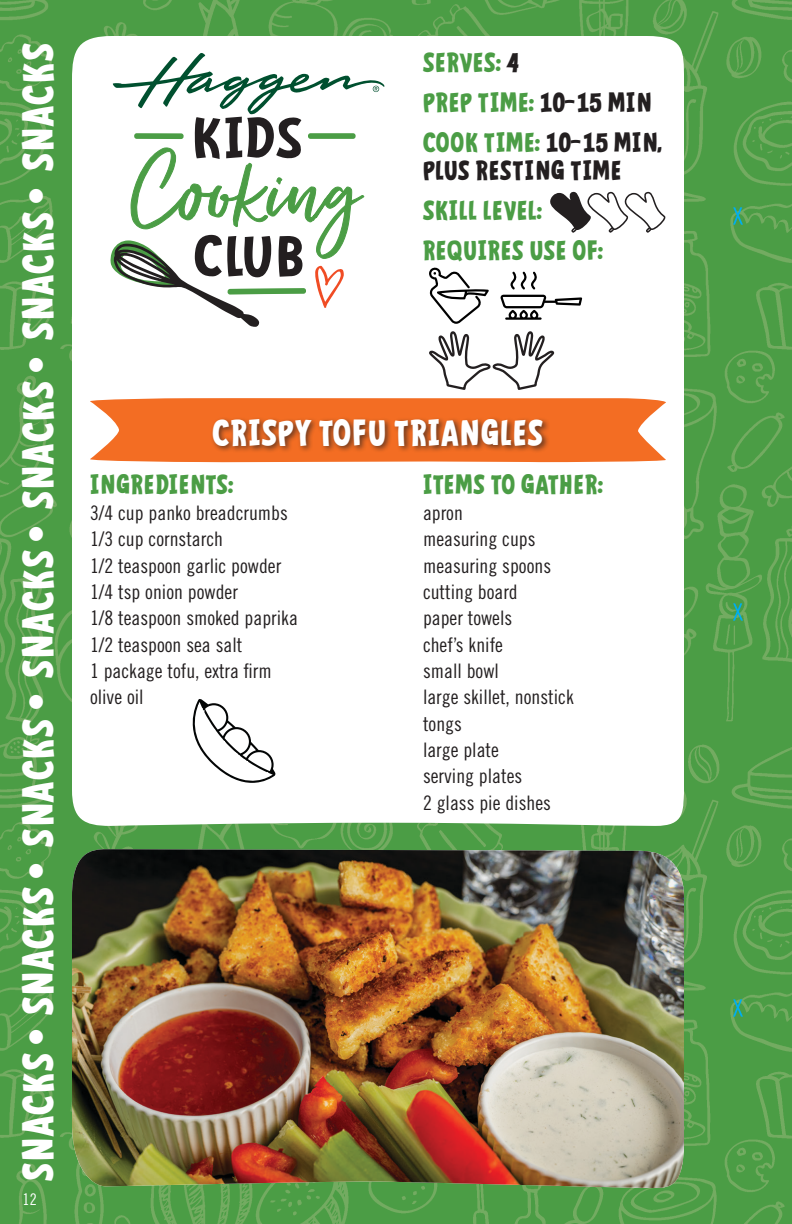
<style>
.page{position:relative;width:792px;height:1224px;background:#fff}
.page>*{position:absolute;margin:0;border:0;box-sizing:border-box;transform-origin:0 0}
.t1{font:52px "Mindflyers";letter-spacing:.005em;color:#231f20;scale:1.1 1}
.t2{font:700 38px "Mindflyers";letter-spacing:.04em;color:#fff}
.Recipe_Title{font:700 32px "Mindflyers";letter-spacing:.035em;color:#fff}
.Serves_Time{font:700 24px "Mindflyers";letter-spacing:.035em;color:#4b9d45}
.Serves_Time-2{font:700 24px/28px "Mindflyers";letter-spacing:.035em;color:#231f20}
.Box_Headers{font:700 24px "Mindflyers";letter-spacing:.035em;color:#4b9d45}
.Ingredients{font:20px "Trade Gothic LT Std Cn 18";color:#231f20}
.t3{font:16px "Trade Gothic LT Std Cn 18";color:#fff}
.s1{color:#231f20}
.s2{color:#4b9d45}
</style>
<div class="page">
<img style="left:0;top:0;width:362px;height:719px">
<img style="left:362px;top:0;width:430px;height:719px">
<img style="left:466px;top:719px;width:326px;height:505px">
<img style="left:0;top:719px;width:466px;height:505px">
<svg style="left:72px;top:36px;width:613px;height:790px"></svg>
<img style="left:72px;top:849px;width:612px;height:339px">
<svg style="left:90px;top:398px;width:576px;height:64px;background:#f47b38"></svg>
<div style="left:210px;top:416px;width:340px;height:38px;background:#231f20;opacity:.65"></div>
<svg style="left:550px;top:192px;width:115px;height:41px"></svg>
<svg style="left:429px;top:268px;width:60px;height:56px"></svg>
<svg style="left:112px;top:53px;width:272px;height:62px"></svg>
<svg style="left:133px;top:133px;width:52px;height:6px"></svg>
<svg style="left:307px;top:133px;width:50px;height:6px"></svg>
<svg style="left:111px;top:148px;width:253px;height:179px"></svg>
<svg style="left:509px;top:272px;width:29px;height:17px"></svg>
<svg style="left:501px;top:295px;width:81px;height:25px"></svg>
<svg style="left:429px;top:331px;width:125px;height:59px"></svg>
<svg style="left:192px;top:698px;width:87px;height:86px"></svg>
<svg style="left:733px;top:207px;width:10px;height:18px"></svg>
<svg style="left:733px;top:603px;width:10px;height:18px"></svg>
<svg style="left:733px;top:999px;width:10px;height:18px"></svg>
<h2 class="t2" style="left:14px;top:1181px;width:1140px;rotate:-90deg">Snacks • Snacks • Snacks • Snacks • Snacks • Snacks • Snacks</h2>
<p class="t3" style="left:23px;top:1189px;width:16px">12</p>
<p class="t1" style="left:192px;top:106px;width:102px">KIDS</p>
<p class="t1" style="left:193px;top:224px;width:103px">Club</p>
<p class="Serves_Time" style="left:423px;top:48px;width:98px">SERVES: <span class="s1">4</span></p>
<p class="Serves_Time" style="left:423px;top:88px;width:231px">PREP TIME: <span class="s1">10–15 MIN</span></p>
<p class="Serves_Time-2" style="left:423px;top:129px;width:240px"><span class="s2">COOK TIME:</span> 10–15 MIN,<br>PLUS RESTING TIME</p>
<p class="Serves_Time" style="left:423px;top:196px;width:120px">SKILL LEVEL:</p>
<p class="Serves_Time" style="left:423px;top:236px;width:181px">REQUIRES USE OF:</p>
<p class="Recipe_Title" style="left:213px;top:412px;width:332px">CRISPY TOFU TRIANGLES</p>
<p class="Box_Headers" style="left:90px;top:469px;width:145px">INGREDIENTS:</p>
<p class="Ingredients" style="left:90px;top:501px;width:199px">3/4 cup panko breadcrumbs</p>
<p class="Ingredients" style="left:90px;top:527px;width:135px">1/3 cup cornstarch</p>
<p class="Ingredients" style="left:90px;top:554px;width:193px">1/2 teaspoon garlic powder</p>
<p class="Ingredients" style="left:90px;top:580px;width:149px">1/4 tsp onion powder</p>
<p class="Ingredients" style="left:90px;top:606px;width:209px">1/8 teaspoon smoked paprika</p>
<p class="Ingredients" style="left:90px;top:633px;width:154px">1/2 teaspoon sea salt</p>
<p class="Ingredients" style="left:90px;top:659px;width:183px">1 package tofu, extra firm</p>
<p class="Ingredients" style="left:90px;top:685px;width:55px">olive oil</p>
<p class="Box_Headers" style="left:423px;top:469px;width:181px">ITEMS TO GATHER:</p>
<p class="Ingredients" style="left:423px;top:501px;width:41px">apron</p>
<p class="Ingredients" style="left:423px;top:527px;width:114px">measuring cups</p>
<p class="Ingredients" style="left:423px;top:554px;width:130px">measuring spoons</p>
<p class="Ingredients" style="left:423px;top:580px;width:96px">cutting board</p>
<p class="Ingredients" style="left:423px;top:606px;width:91px">paper towels</p>
<p class="Ingredients" style="left:423px;top:633px;width:82px">chef’s knife</p>
<p class="Ingredients" style="left:423px;top:659px;width:77px">small bowl</p>
<p class="Ingredients" style="left:423px;top:685px;width:152px">large skillet, nonstick</p>
<p class="Ingredients" style="left:423px;top:712px;width:40px">tongs</p>
<p class="Ingredients" style="left:423px;top:738px;width:77px">large plate</p>
<p class="Ingredients" style="left:423px;top:764px;width:101px">serving plates</p>
<p class="Ingredients" style="left:423px;top:791px;width:129px">2 glass pie dishes</p>
</div>
